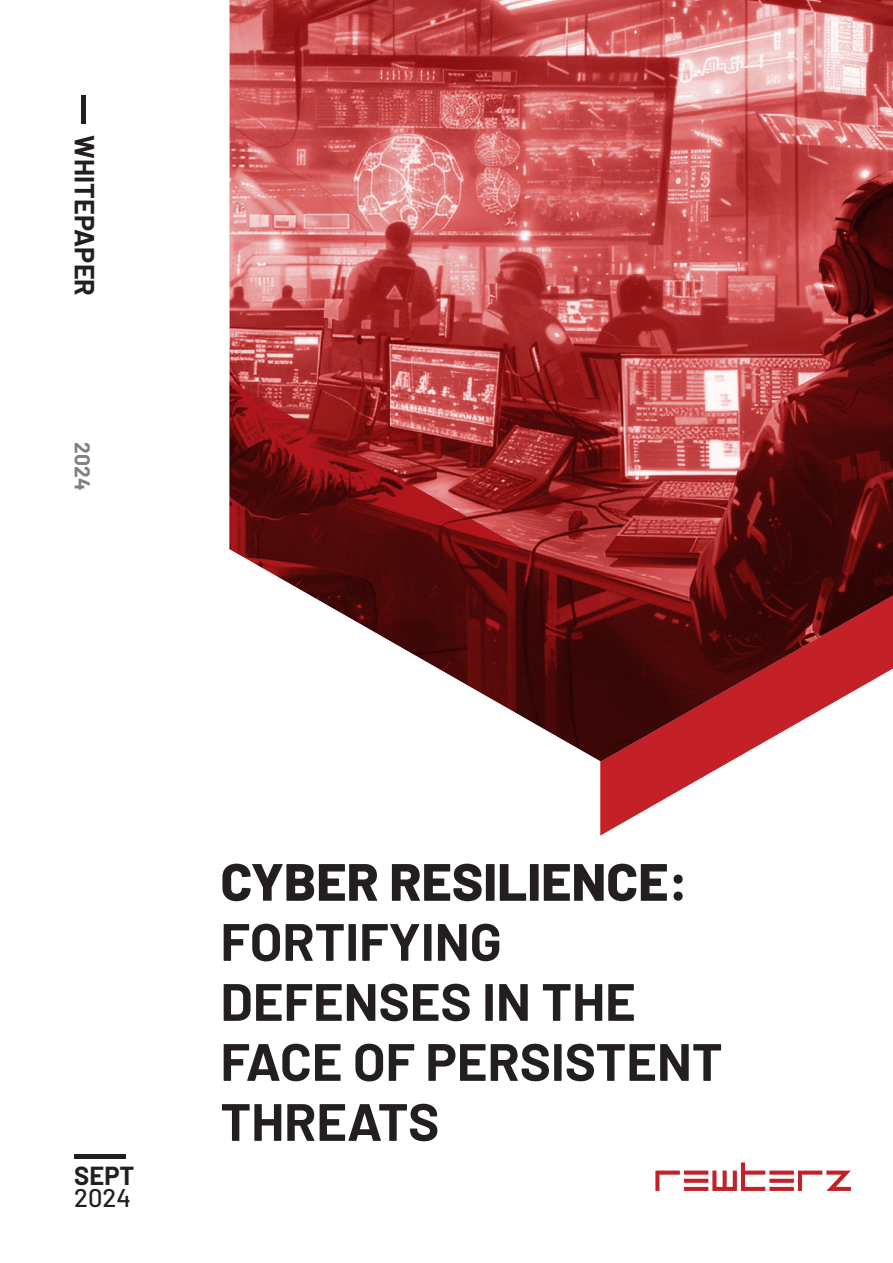
<style>
.page{position:relative;width:893px;height:1263px;background:#fff}
.page>*{position:absolute;margin:0;border:0;box-sizing:border-box;transform-origin:0 0}
.t1{font:700 52.5px/60px "Barlow";color:#231f20}
.t2{font:800 52.5px "Barlow";color:#231f20}
.t3{font:700 27px "Barlow";color:#231f20}
.t4{font:700 25.5px "Barlow";color:#231f20}
.t5{font:500 25.5px "Barlow";color:#231f20}
.t6{font:700 21px "Barlow";color:#808080}
</style>
<div class="page">
<svg style="left:600px;top:761px;width:131px;height:74px"></svg>
<img style="left:230px;top:0;width:663px;height:761px">
<svg style="left:230px;top:381px;width:370px;height:379px"></svg>
<hr style="left:82px;top:96px;width:4px;height:28px;background:#231f20">
<svg style="left:655px;top:1170px;width:25px;height:21px"></svg>
<hr style="left:684px;top:1187px;width:24px;height:4px;background:#c32127">
<svg style="left:684px;top:1179px;width:24px;height:4px"></svg>
<div style="left:684px;top:1170px;width:24px;height:5px;background:#c32127"></div>
<svg style="left:712px;top:1162px;width:53px;height:29px"></svg>
<hr style="left:769px;top:1187px;width:25px;height:4px;background:#c32127">
<svg style="left:769px;top:1179px;width:25px;height:4px"></svg>
<div style="left:769px;top:1170px;width:25px;height:5px;background:#c32127"></div>
<svg style="left:798px;top:1170px;width:53px;height:21px"></svg>
<hr style="left:74px;top:1154px;width:52px;height:4px;background:#231f20">
<p class="t3" style="left:104px;top:135px;width:162px;rotate:90deg">WHITEPAPER</p>
<p class="t6" style="left:98px;top:442px;width:50px;rotate:90deg">2024</p>
<p class="t4" style="left:74px;top:1156px;width:62px">SEPT</p>
<p class="t5" style="left:74px;top:1179px;width:58px">2024</p>
<p class="t2" style="left:220px;top:843px;width:469px">CYBER RESILIENCE:</p>
<p class="t1" style="left:220px;top:908px;width:504px">FORTIFYING<br>DEFENSES IN THE<br>FACE OF PERSISTENT<br>THREATS</p>
</div>
